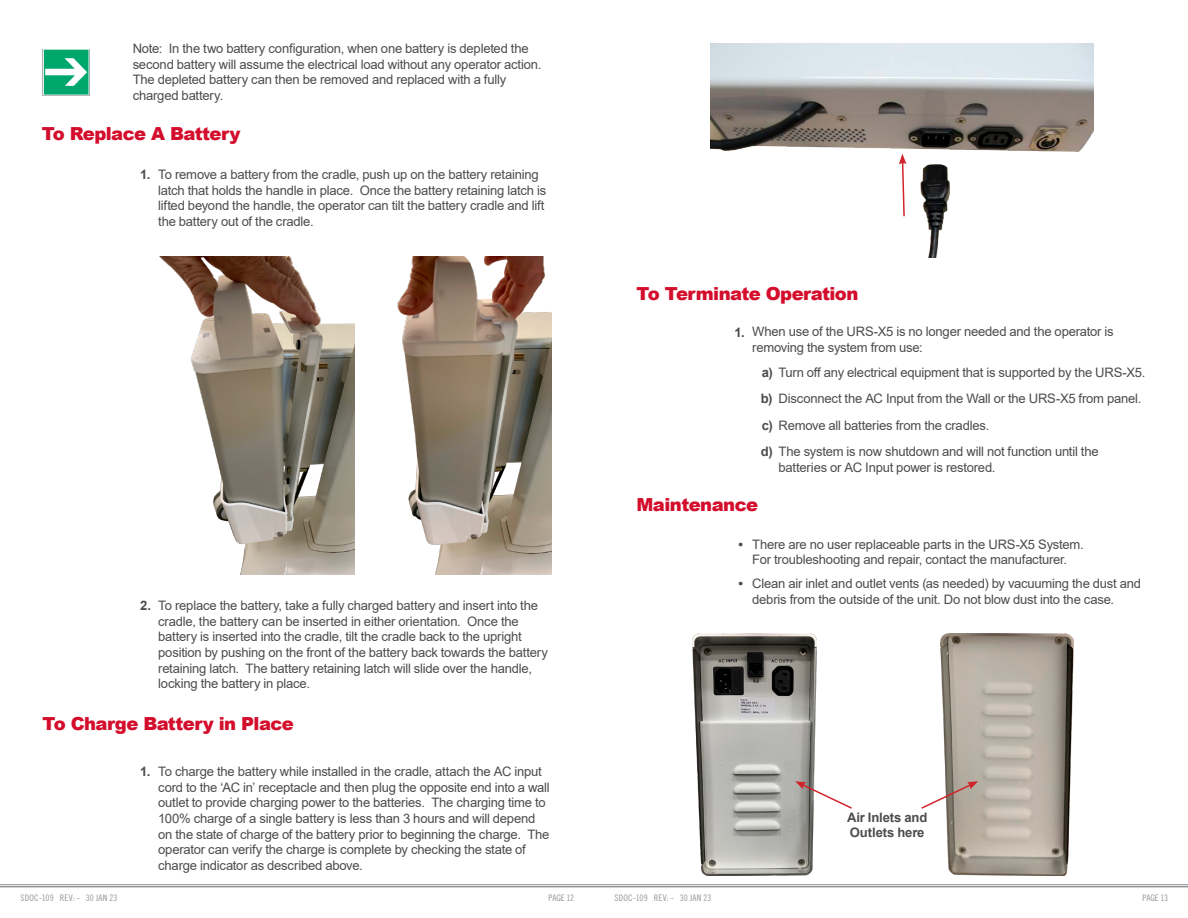
<style>
.page{position:relative;width:1188px;height:918px;background:#fff}
.page>*{position:absolute;margin:0;border:0;box-sizing:border-box;transform-origin:0 0}
.t1{font:900 18px "Arial";letter-spacing:-.03em;color:#d30d2b}
.t2{font:13.05px/15.6px "Arial";letter-spacing:-.015em;color:#4b4c4d}
.t3{font:700 13.05px "Arial";letter-spacing:-.01em;color:#4b4c4d}
.t4{font:9px "Trade Gothic LT Std Cn 18";letter-spacing:.015em;color:#939598}
.s1{font-weight:700}
</style>
<div class="page">
<hr style="left:0;top:884px;width:594px;height:1px;background:#939598">
<hr style="left:0;top:886px;width:594px;height:1px;background:#939598">
<hr style="left:594px;top:884px;width:594px;height:1px;background:#939598">
<hr style="left:594px;top:886px;width:594px;height:1px;background:#939598">
<img style="left:711px;top:43px;width:383px;height:215px">
<img style="left:159px;top:256px;width:196px;height:319px">
<img style="left:692px;top:633px;width:124px;height:242px">
<img style="left:940px;top:633px;width:133px;height:242px">
<svg style="left:795px;top:781px;width:57px;height:29px"></svg>
<svg style="left:921px;top:781px;width:57px;height:29px"></svg>
<img style="left:43px;top:49px;width:46px;height:46px">
<svg style="left:899px;top:154px;width:8px;height:64px"></svg>
<img style="left:397px;top:256px;width:155px;height:319px">
<p class="t2" style="left:133px;top:40px;width:410px">Note: In the two battery configuration, when one battery is depleted the second battery will assume the electrical load without any operator action.<br>The depleted battery can then be removed and replaced with a fully charged battery.</p>
<p class="t1" style="left:42px;top:121px;width:200px">To Replace A Battery</p>
<p class="t2" style="left:158px;top:166px;width:390px">To remove a battery from the cradle, push up on the battery retaining latch that holds the handle in place. Once the battery retaining latch is lifted beyond the handle, the operator can tilt the battery cradle and lift the battery out of the cradle.</p>
<p class="t3" style="left:140px;top:165px;width:12px">1.</p>
<p class="t2" style="left:158px;top:598px;width:391px">To replace the battery, take a fully charged battery and insert into the cradle, the battery can be inserted in either orientation. Once the battery is inserted into the cradle, tilt the cradle back to the upright position by pushing on the front of the battery back towards the battery retaining latch. The battery retaining latch will slide over the handle, locking the battery in place.</p>
<p class="t1" style="left:43px;top:710px;width:253px">To Charge Battery in Place</p>
<p class="t2" style="left:158px;top:763px;width:393px">To charge the battery while installed in the cradle, attach the AC input cord to the ‘AC in’ receptacle and then plug the opposite end into a wall outlet to provide charging power to the batteries. The charging time to 100% charge of a single battery is less than 3 hours and will depend on the state of charge of the battery prior to beginning the charge. The operator can verify the charge is complete by checking the state of charge indicator as described above.</p>
<p class="t3" style="left:140px;top:597px;width:12px">2.</p>
<p class="t3" style="left:140px;top:762px;width:12px">1.</p>
<p class="t1" style="left:637px;top:280px;width:223px">To Terminate Operation</p>
<p class="t2" style="left:752px;top:324px;width:363px">When use of the URS-X5 is no longer needed and the operator is removing the system from use:</p>
<p class="t2" style="left:762px;top:364px;width:385px"><span class="s1">a)</span> Turn off any electrical equipment that is supported by the URS-X5.</p>
<p class="t3" style="left:761px;top:389px;width:13px">b)</p>
<p class="t2" style="left:779px;top:391px;width:364px">Disconnect the AC Input from the Wall or the URS-X5 from panel.</p>
<p class="t2" style="left:762px;top:417px;width:229px"><span class="s1">c)</span> Remove all batteries from the cradles.</p>
<p class="t3" style="left:761px;top:443px;width:14px">d)</p>
<p class="t2" style="left:779px;top:444px;width:322px">The system is now shutdown and will not function until the batteries or AC Input power is restored.</p>
<p class="t1" style="left:637px;top:492px;width:123px">Maintenance</p>
<p class="t2" style="left:752px;top:536px;width:333px">There are no user replaceable parts in the URS-X5 System.</p>
<p class="t2" style="left:752px;top:552px;width:317px">For troubleshooting and repair, contact the manufacturer.</p>
<p class="t2" style="left:752px;top:576px;width:390px">Clean air inlet and outlet vents (as needed) by vacuuming the dust and debris from the outside of the unit. Do not blow dust into the case.</p>
<p class="t3" style="left:735px;top:323px;width:12px">1.</p>
<p class="t3" style="left:739px;top:535px;width:6px">•</p>
<p class="t3" style="left:739px;top:575px;width:6px">•</p>
<p class="t3" style="left:847px;top:808px;width:82px">Air Inlets and</p>
<p class="t3" style="left:850px;top:824px;width:76px">Outlets here</p>
<p class="t4" style="left:21px;top:892px;width:98px">SDOC-109 REV: - 30 JAN 23</p>
<p class="t4" style="left:549px;top:892px;width:27px">PAGE 12</p>
<p class="t4" style="left:615px;top:892px;width:98px">SDOC-109 REV: - 30 JAN 23</p>
<p class="t4" style="left:1143px;top:892px;width:27px">PAGE 13</p>
</div>
